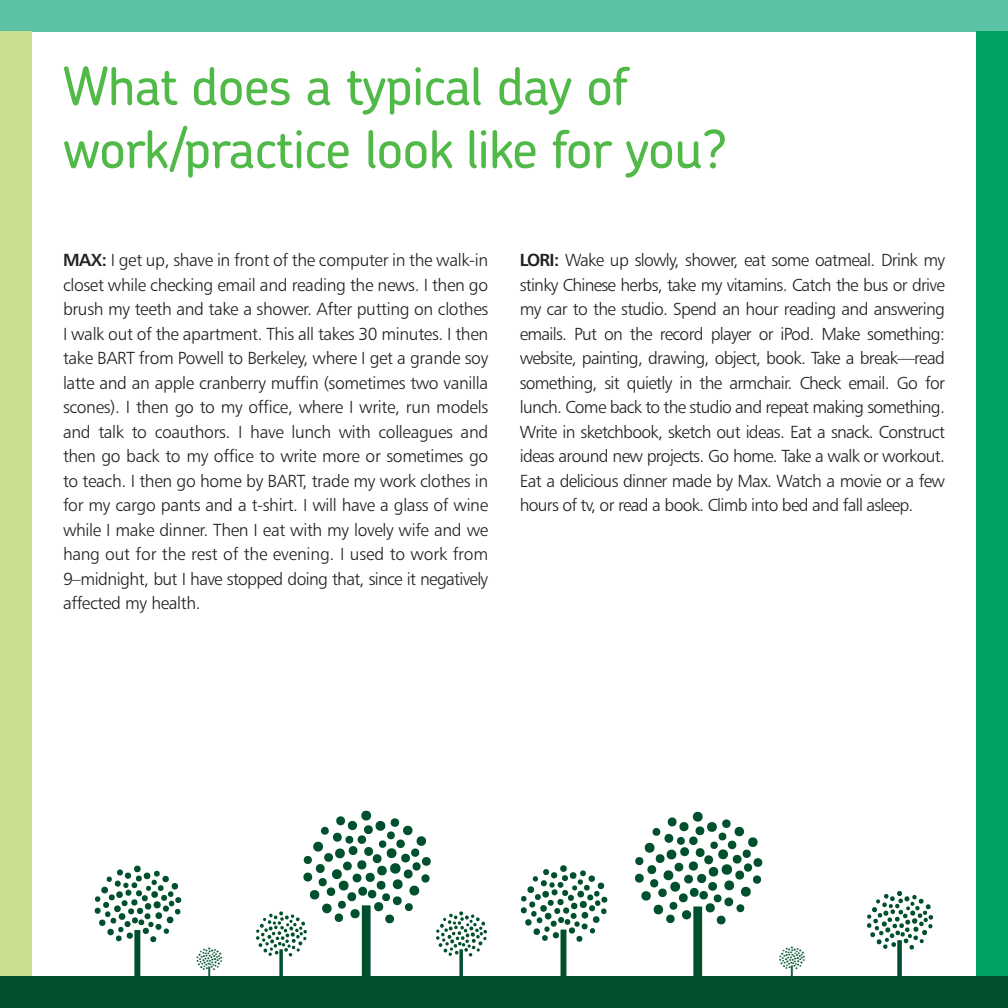
<style>
.page{position:relative;width:1008px;height:1008px;background:#fff}
.page>*{position:absolute;margin:0;border:0;box-sizing:border-box;transform-origin:0 0}
.t1{font:218.75px "PI Xymbols Recycle";color:#00502e}
.t2{font:148.75px "PI Xymbols Recycle";color:#00502e}
.t3{font:113.75px "PI Xymbols Recycle";color:#00502e}
.t4{font:87.5px "PI Xymbols Recycle";color:#00502e}
.t5{font:500 52.5px/63px "Chevin";letter-spacing:-.015em;color:#51b948}
.t6{font:43.75px "PI Xymbols Recycle";color:#00502e}
.t7{font:17.5px/24.5px "Humanist 777 BT Light B";letter-spacing:-.04em;color:#231f20;text-align:justify}
.s1{font-family:"Humanist 777 BT Bold B"}
.s2{font-size:148.75px}
.s3{font-size:218.75px}
.s4{font-size:87.5px}
</style>
<div class="page">
<div style="left:0;top:976px;width:1008px;height:32px;background:#00502e"></div>
<div style="left:0;top:0;width:1008px;height:32px;background:#5bc2a5"></div>
<div style="left:0;top:32px;width:32px;height:944px;background:#c7df8e"></div>
<div style="left:976px;top:32px;width:32px;height:944px;background:#00a261"></div>
<h3 class="t5" style="left:63px;top:54px;width:666px">What does a typical day of work/practice look like for you?</h3>
<p class="t7" style="left:63px;top:248px;width:427px"><span class="s1">MAX:</span> I get up, shave in front of the computer in the walk-in closet while checking email and reading the news. I then go brush my teeth and take a shower. After putting on clothes I walk out of the apartment. This all takes 30 minutes. I then take BART from Powell to Berkeley, where I get a grande soy latte and an apple cranberry muffin (sometimes two vanilla scones). I then go to my office, where I write, run models and talk to coauthors. I have lunch with colleagues and then go back to my office to write more or sometimes go to teach. I then go home by BART, trade my work clothes in for my cargo pants and a t-shirt. I will have a glass of wine while I make dinner. Then I eat with my lovely wife and we hang out for the rest of the evening. I used to work from 9–midnight, but I have stopped doing that, since it negatively affected my health.</p>
<p class="t7" style="left:520px;top:248px;width:427px"><span class="s1">LORI:</span> Wake up slowly, shower, eat some oatmeal. Drink my stinky Chinese herbs, take my vitamins. Catch the bus or drive my car to the studio. Spend an hour reading and answering emails. Put on the record player or iPod. Make something: website, painting, drawing, object, book. Take a break—read something, sit quietly in the armchair. Check email. Go for lunch. Come back to the studio and repeat making something.<br>Write in sketchbook, sketch out ideas. Eat a snack. Construct ideas around new projects. Go home. Take a walk or workout.<br>Eat a delicious dinner made by Max. Watch a movie or a few hours of tv, or read a book. Climb into bed and fall asleep.</p>
<h2 class="t2" style="left:63px;top:853px;width:150px">b</h2>
<h1 class="t1" style="left:257px;top:792px;width:220px">b</h1>
<h3 class="t4" style="left:417px;top:904px;width:391px">b<span class="s2">b</span><span class="s3">b</span></h3>
<h3 class="t6" style="left:188px;top:944px;width:139px">b<span class="s4">b</span></h3>
<h3 class="t6" style="left:770px;top:943px;width:45px">b</h3>
<h3 class="t3" style="left:843px;top:881px;width:115px">b</h3>
</div>
